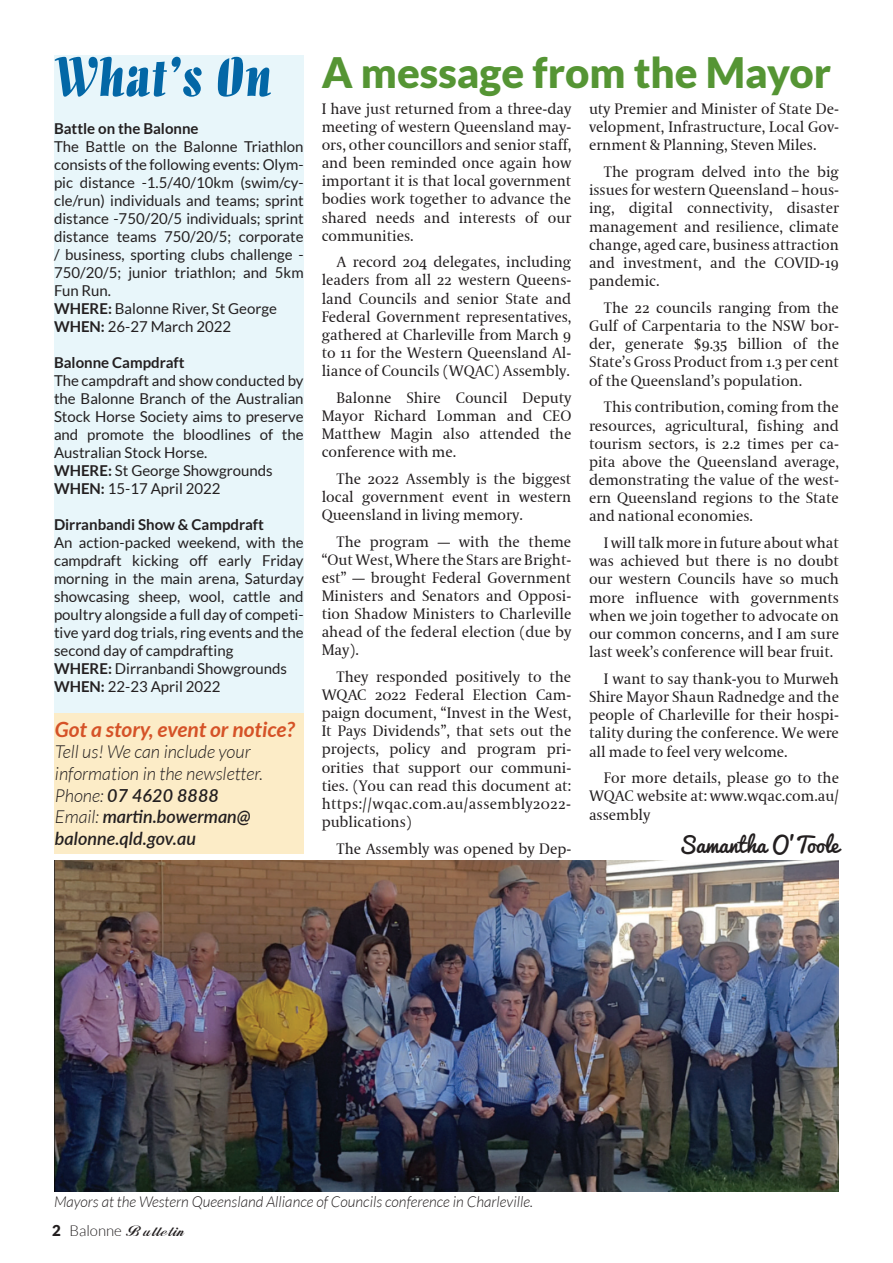
<style>
.page{position:relative;width:893px;height:1263px;background:#fff}
.page>*{position:absolute;margin:0;border:0;box-sizing:border-box;transform-origin:0 0}
.t1{font:900 42px "Lato";color:#559534}
.t2{font:italic 700 21px "Lato";color:#d55227}
.t3{font:21px "Pacifico";color:#231f20}
.t4{font:italic 300 18px/21.6px "Lato";color:#231f20}
.t5{font:15px/18.1px "Coranto W01 2";color:#231f20;text-align:justify}
.t6{font:15px/18px "Lato";color:#231f20}
.t7{font:italic 300 15px "Lato";color:#231f20}
.t8{font:700 15px "Lato";color:#231f20}
.t9{font:15px "Alison";color:#231f20}
.s1{font-family:"Allegro BT";font-weight:400;font-size:54px;color:#0367a6}
.s2{font-weight:700}
.s3{font-weight:600}
.s4{font-family:"Lato";font-weight:900}
.s5{font-family:"Lato";font-weight:300}
</style>
<div class="page">
<div style="left:54px;top:55px;width:250px;height:658px;background:#e8f6fa"></div>
<div style="left:54px;top:713px;width:250px;height:140px;background:#fcecc7"></div>
<img style="left:54px;top:860px;width:785px;height:332px">
<h1 class="t1" style="left:54px;top:48px;width:779px"><span class="s1">What’s On</span> A message from the Mayor</h1>
<p class="t8" style="left:54px;top:120px;width:146px">Battle on the Balonne</p>
<p class="t6" style="left:54px;top:137px;width:251px">The Battle on the Balonne Triathlon consists of the following events: Olym&shy;pic distance -1.5/40/10km (swim/cy&shy;cle/run) individuals and teams; sprint distance -750/20/5 individuals; sprint distance teams 750/20/5; corporate / business, sporting clubs challenge - 750/20/5; junior triathlon; and 5km Fun Run.<br><span class="s2">WHERE:</span> Balonne River, St George <span class="s2">WHEN:</span> 26-27 March 2022</p>
<p class="t8" style="left:54px;top:354px;width:132px">Balonne Campdraft</p>
<p class="t6" style="left:54px;top:371px;width:251px">The campdraft and show conducted by the Balonne Branch of the Australian<br>Stock Horse Society aims to preserve and promote the bloodlines of the<br>Australian Stock Horse.<br><span class="s2">WHERE:</span> St George Showgrounds<br><span class="s2">WHEN:</span> 15-17 April 2022</p>
<p class="t8" style="left:54px;top:516px;width:211px">Dirranbandi Show &amp; Campdraft</p>
<p class="t6" style="left:54px;top:533px;width:251px">An action-packed weekend, with the campdraft kicking off early Friday morning in the main arena, Saturday showcasing sheep, wool, cattle and poultry alongside a full day of competi&shy;tive yard dog trials, ring events and the second day of campdrafting<br><span class="s2">WHERE:</span> Dirranbandi Showgrounds <span class="s2">WHEN:</span> 22-23 April 2022</p>
<h2 class="t2" style="left:55px;top:717px;width:241px">Got a story, event or notice?</h2>
<p class="t4" style="left:55px;top:742px;width:210px">Tell us! We can include your information in the newsletter.<br>Phone: <span class="s3">07 4620 8888<br></span>Email: <span class="s3">martin.bowerman@ balonne.qld.gov.au</span></p>
<p class="t5" style="left:322px;top:100px;width:251px">I have just returned from a three-day meeting of western Queensland may&shy;ors, other councillors and senior staff, and been reminded once again how important it is that local government bodies work together to advance the shared needs and interests of our communities.</p>
<p class="t5" style="left:322px;top:253px;width:251px;text-indent:15px">A record 204 delegates, including leaders from all 22 western Queens&shy;land Councils and senior State and Federal Government representatives, gathered at Charleville from March 9 to 11 for the Western Queensland Al&shy;liance of Councils (WQAC) Assembly.</p>
<p class="t5" style="left:322px;top:388px;width:251px;text-indent:15px">Balonne Shire Council Deputy Mayor Richard Lomman and CEO Matthew Magin also attended the conference with me.</p>
<p class="t5" style="left:322px;top:469px;width:251px;text-indent:15px">The 2022 Assembly is the biggest local government event in western Queensland in living memory.</p>
<p class="t5" style="left:322px;top:532px;width:251px;text-indent:15px">The program — with the theme “Out West, Where the Stars are Bright&shy;est” — brought Federal Government Ministers and Senators and Opposi&shy;tion Shadow Ministers to Charleville ahead of the federal election (due by May).</p>
<p class="t5" style="left:322px;top:668px;width:251px;text-indent:15px">They responded positively to the WQAC 2022 Federal Election Cam&shy;paign document, “Invest in the West, It Pays Dividends”, that sets out the projects, policy and program pri&shy;orities that support our communi&shy;ties. (You can read this document at: https://wqac.com.au/assembly2022- publications)</p>
<p class="t5" style="left:337px;top:839px;width:236px">The Assembly was opened by Dep-</p>
<p class="t5" style="left:589px;top:100px;width:251px">uty Premier and Minister of State De&shy;velopment, Infrastructure, Local Gov&shy;ernment &amp; Planning, Steven Miles.</p>
<p class="t5" style="left:589px;top:163px;width:251px;text-indent:15px">The program delved into the big issues for western Queensland – hous&shy;ing, digital connectivity, disaster management and resilience, climate change, aged care, business attraction and investment, and the COVID-19 pandemic.</p>
<p class="t5" style="left:589px;top:299px;width:252px;text-indent:15px">The 22 councils ranging from the Gulf of Carpentaria to the NSW bor&shy;der, generate $9.35 billion of the State’s Gross Product from 1.3 per cent of the Queensland’s population.</p>
<p class="t5" style="left:589px;top:398px;width:251px;text-indent:15px">This contribution, coming from the resources, agricultural, fishing and tourism sectors, is 2.2 times per ca&shy;pita above the Queensland average, demonstrating the value of the west&shy;ern Queensland regions to the State and national economies.</p>
<p class="t5" style="left:589px;top:534px;width:251px;text-indent:15px">I will talk more in future about what was achieved but there is no doubt our western Councils have so much more influence with governments when we join together to advocate on our common concerns, and I am sure last week’s conference will bear fruit.</p>
<p class="t5" style="left:589px;top:669px;width:251px;text-indent:15px">I want to say thank-you to Murweh Shire Mayor Shaun Radnedge and the people of Charleville for their hospi&shy;tality during the conference. We were all made to feel very welcome.</p>
<p class="t5" style="left:589px;top:769px;width:251px;text-indent:15px">For more details, please go to the WQAC website at: www.wqac.com.au/ assembly</p>
<h2 class="t3" style="left:679px;top:834px;width:162px">Samantha O’Toole</h2>
<p class="t7" style="left:54px;top:1193px;width:481px">Mayors at the Western Queensland Alliance of Councils conference in Charleville.</p>
<p class="t9" style="left:52px;top:1224px;width:134px"><span class="s4">2</span> <span class="s5">Balonne</span> Bulletin</p>
</div>
